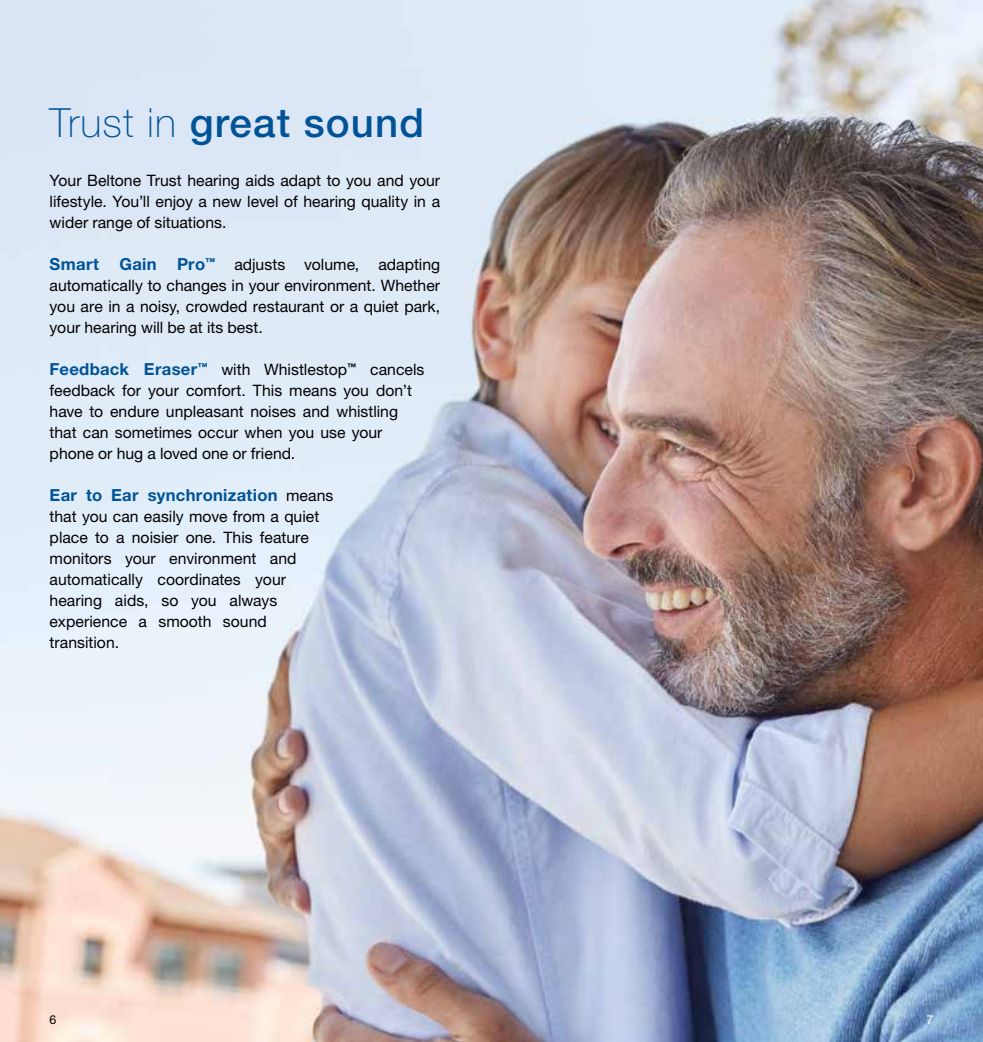
<style>
.page{position:relative;width:983px;height:1042px;background:#fff}
.page>*{position:absolute;margin:0;border:0;box-sizing:border-box;transform-origin:0 0}
.t1{font:500 40.25px "Helvetica Neue LT Pro";letter-spacing:.03em;color:#005397}
.t2{font:700 16.62px "Helvetica Neue LT Pro";letter-spacing:.015em;color:#005397}
.t3{font:15.75px/21px "Helvetica Neue LT Pro";color:#000;text-align:justify}
.t4{font:12.25px "Helvetica Neue LT Pro";color:#000}
.t5{font:12.25px "Helvetica Neue LT Pro";color:#fff}
.s1{font-weight:100}
.s2{font-weight:700;font-size:16.62px;color:#005397}
.s3{font-weight:400;font-size:15.75px;color:#000}
</style>
<div class="page">
<img style="left:0;top:0;width:982px;height:1042px">
<h1 class="t1" style="left:50px;top:98px;width:376px"><span class="s1">Trust in</span> great sound</h1>
<p class="t3" style="left:50px;top:170px;width:392px">Your Beltone Trust hearing aids adapt to you and your lifestyle. You’ll enjoy a new level of hearing quality in a wider range of situations.</p>
<p class="t3" style="left:50px;top:254px;width:392px"><span class="s2">Smart Gain Pro</span><sup>™</sup> adjusts volume, adapting automatically to changes in your environment. Whether you are in a noisy, crowded restaurant or a quiet park, your hearing will be at its best.</p>
<p class="t3" style="left:50px;top:359px;width:376px;text-align:left"><span class="s2">Feedback Eraser</span><sup>™</sup> with Whistlestop<sup>™</sup> cancels feedback for your comfort. This means you don’t have to endure unpleasant noises and whistling that can sometimes occur when you use your phone or hug a loved one or friend.</p>
<p class="t2" style="left:50px;top:485px;width:285px">Ear to Ear synchronization <span class="s3">means</span></p>
<p class="t3" style="left:50px;top:506px;width:271px;text-align:left">that you can easily move from a quiet place to a noisier one. This feature monitors your environment and automatically coordinates your hearing aids, so you always experience a smooth sound transition.</p>
<p class="t4" style="left:50px;top:1012px;width:8px">6</p>
<p class="t5" style="left:926px;top:1012px;width:8px">7</p>
</div>
